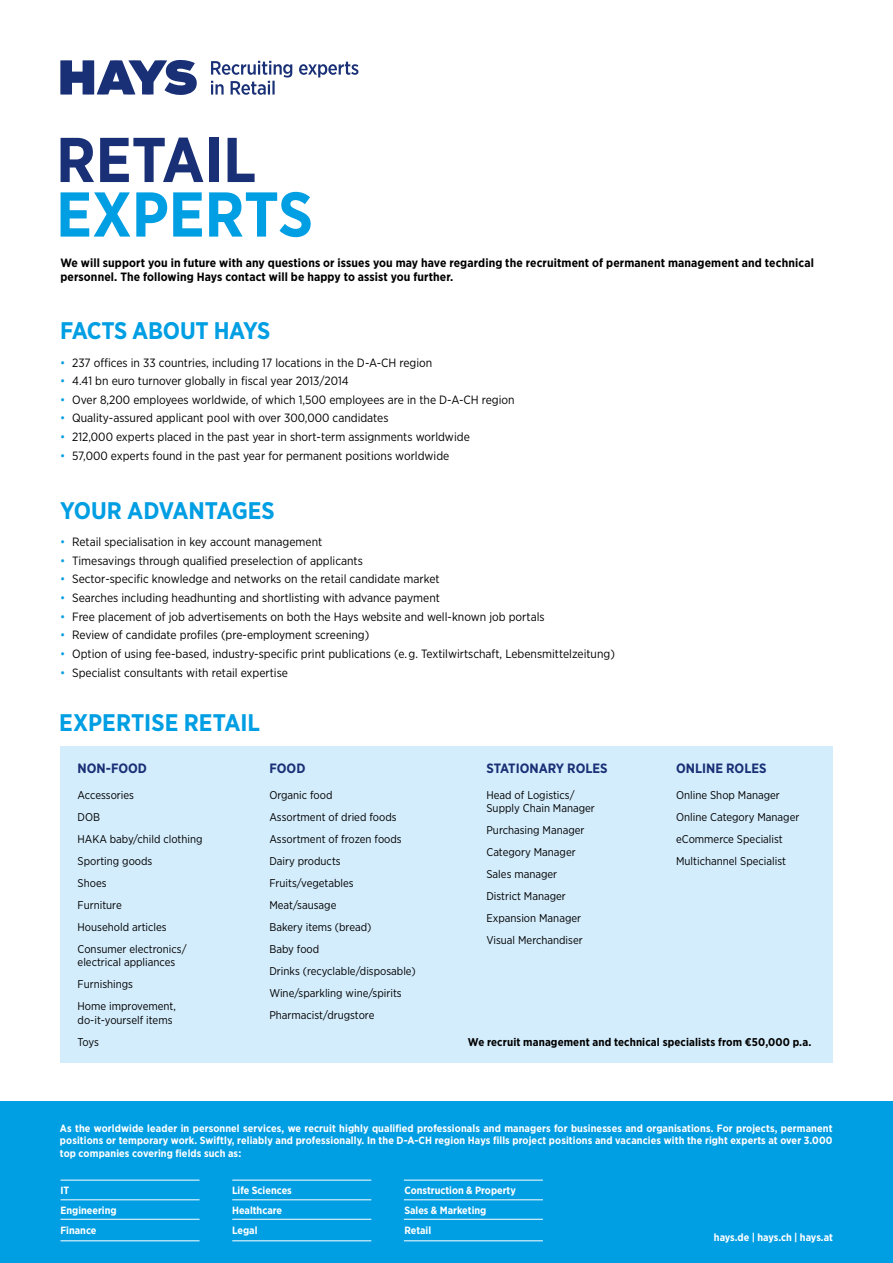
<style>
.page{position:relative;width:893px;height:1263px;background:#fff}
.page>*{position:absolute;margin:0;border:0;box-sizing:border-box;transform-origin:0 0}
.t1{font:700 63.15px "Gotham Narrow";color:#009ee3}
.t2{font:700 63.15px "Gotham Narrow";color:#193076}
.t3{font:700 24px "Gotham Narrow";letter-spacing:-.005em;color:#009ee3}
.t4{font:700 13.5px "Gotham Narrow";color:#193076}
.t5{font:12px "Gotham Narrow";color:#000}
.t6{font:700 12px/14.4px "Gotham Narrow";letter-spacing:.01em;color:#000}
.t7{font:11.25px/22px "Gotham Narrow";color:#000}
.t8{font:700 11.25px "Gotham Narrow";letter-spacing:.01em;color:#000}
.t9{font:700 10.5px/20.1px "Gotham Narrow";color:#fff}
.s1{color:#009ee3}
</style>
<div class="page">
<svg style="left:60px;top:60px;width:298px;height:35px"></svg>
<div style="left:60px;top:746px;width:773px;height:317px;background:#d4edfc"></div>
<div style="left:0;top:1101px;width:893px;height:162px;background:#009ee3"></div>
<hr style="left:60px;top:1180px;width:140px;height:1px;background:#fff">
<hr style="left:60px;top:1199px;width:140px;height:1px;background:#fff">
<hr style="left:60px;top:1219px;width:140px;height:1px;background:#fff">
<hr style="left:60px;top:1240px;width:140px;height:1px;background:#fff">
<hr style="left:232px;top:1180px;width:139px;height:1px;background:#fff">
<hr style="left:232px;top:1199px;width:139px;height:1px;background:#fff">
<hr style="left:232px;top:1219px;width:139px;height:1px;background:#fff">
<hr style="left:232px;top:1240px;width:139px;height:1px;background:#fff">
<hr style="left:404px;top:1180px;width:139px;height:1px;background:#fff">
<hr style="left:404px;top:1199px;width:139px;height:1px;background:#fff">
<hr style="left:404px;top:1219px;width:139px;height:1px;background:#fff">
<hr style="left:404px;top:1240px;width:139px;height:1px;background:#fff">
<h1 class="t2" style="left:56px;top:119px;width:202px">RETAIL</h1>
<h1 class="t1" style="left:56px;top:174px;width:258px">EXPERTS</h1>
<p class="t6" style="left:60px;top:255px;width:755px">We will support you in future with any questions or issues you may have regarding the recruitment of permanent management and technical personnel. The following Hays contact will be happy to assist you further.</p>
<h2 class="t3" style="left:60px;top:315px;width:212px">FACTS ABOUT HAYS</h2>
<p class="t5" style="left:60px;top:355px;width:374px"><span class="s1">•</span> 237 offices in 33 countries, including 17 locations in the D-A-CH region</p>
<p class="t5" style="left:60px;top:373px;width:290px"><span class="s1">•</span> 4.41 bn euro turnover globally in fiscal year 2013/2014</p>
<p class="t5" style="left:60px;top:392px;width:456px"><span class="s1">•</span> Over 8,200 employees worldwide, of which 1,500 employees are in the D-A-CH region</p>
<p class="t5" style="left:60px;top:411px;width:330px"><span class="s1">•</span> Quality-assured applicant pool with over 300,000 candidates</p>
<p class="t5" style="left:60px;top:429px;width:411px"><span class="s1">•</span> 212,000 experts placed in the past year in short-term assignments worldwide</p>
<p class="t5" style="left:60px;top:448px;width:391px"><span class="s1">•</span> 57,000 experts found in the past year for permanent positions worldwide</p>
<h2 class="t3" style="left:60px;top:495px;width:216px">YOUR ADVANTAGES</h2>
<p class="t5" style="left:60px;top:534px;width:264px"><span class="s1">•</span> Retail specialisation in key account management</p>
<p class="t5" style="left:60px;top:553px;width:304px"><span class="s1">•</span> Timesavings through qualified preselection of applicants</p>
<p class="t5" style="left:60px;top:572px;width:381px"><span class="s1">•</span> Sector-specific knowledge and networks on the retail candidate market</p>
<p class="t5" style="left:60px;top:590px;width:381px"><span class="s1">•</span> Searches including headhunting and shortlisting with advance payment</p>
<p class="t5" style="left:60px;top:609px;width:486px"><span class="s1">•</span> Free placement of job advertisements on both the Hays website and well-known job portals</p>
<p class="t5" style="left:60px;top:628px;width:311px"><span class="s1">•</span> Review of candidate profiles (pre-employment screening)</p>
<p class="t5" style="left:60px;top:646px;width:556px"><span class="s1">•</span> Option of using fee-based, industry-specific print publications (e. g. Textilwirtschaft, Lebensmittelzeitung)</p>
<p class="t5" style="left:60px;top:665px;width:229px"><span class="s1">•</span> Specialist consultants with retail expertise</p>
<h2 class="t3" style="left:59px;top:707px;width:202px">EXPERTISE RETAIL</h2>
<p class="t4" style="left:78px;top:759px;width:71px">NON-FOOD</p>
<p class="t7" style="left:78px;top:783px;width:127px">Accessories<br>DOB<br>HAKA baby/child clothing<br>Sporting goods<br>Shoes<br>Furniture<br>Household articles<br>Consumer electronics/</p>
<p class="t7" style="left:78px;top:951px;width:100px">electrical appliances<br>Furnishings<br>Home improvement,</p>
<p class="t7" style="left:78px;top:1009px;width:96px">do-it-yourself items<br>Toys</p>
<p class="t4" style="left:269px;top:759px;width:38px">FOOD</p>
<p class="t7" style="left:269px;top:783px;width:148px">Organic food<br>Assortment of dried foods<br>Assortment of frozen foods<br>Dairy products<br>Fruits/vegetables<br>Meat/sausage<br>Bakery items (bread)<br>Baby food<br>Drinks (recyclable/disposable)<br>Wine/sparkling wine/spirits<br>Pharmacist/drugstore</p>
<p class="t4" style="left:486px;top:759px;width:123px">STATIONARY ROLES</p>
<p class="t7" style="left:486px;top:788px;width:110px;line-height:13.5px">Head of Logistics/<br>Supply Chain Manager</p>
<p class="t7" style="left:486px;top:819px;width:100px">Purchasing Manager<br>Category Manager<br>Sales manager<br>District Manager<br>Expansion Manager<br>Visual Merchandiser</p>
<p class="t4" style="left:676px;top:759px;width:92px">ONLINE ROLES</p>
<p class="t7" style="left:676px;top:783px;width:125px">Online Shop Manager<br>Online Category Manager eCommerce Specialist<br>Multichannel Specialist</p>
<p class="t8" style="left:468px;top:1035px;width:345px">We recruit management and technical specialists from €50,000 p.a.</p>
<p class="t9" style="left:60px;top:1122px;width:774px;line-height:12.6px;text-align:justify">As the worldwide leader in personnel services, we recruit highly qualified professionals and managers for businesses and organisations. For projects, permanent positions or temporary work. Swiftly, reliably and professionally. In the D-A-CH region Hays fills project positions and vacancies with the right experts at over 3.000 top companies covering fields such as:</p>
<p class="t9" style="left:60px;top:1180px;width:58px">IT<br>Engineering<br>Finance</p>
<p class="t9" style="left:232px;top:1180px;width:61px">Life Sciences<br>Healthcare<br>Legal</p>
<p class="t9" style="left:404px;top:1180px;width:113px">Construction &amp; Property<br>Sales &amp; Marketing<br>Retail</p>
<p class="t9" style="left:714px;top:1227px;width:120px">hays.de | hays.ch | hays.at</p>
</div>
